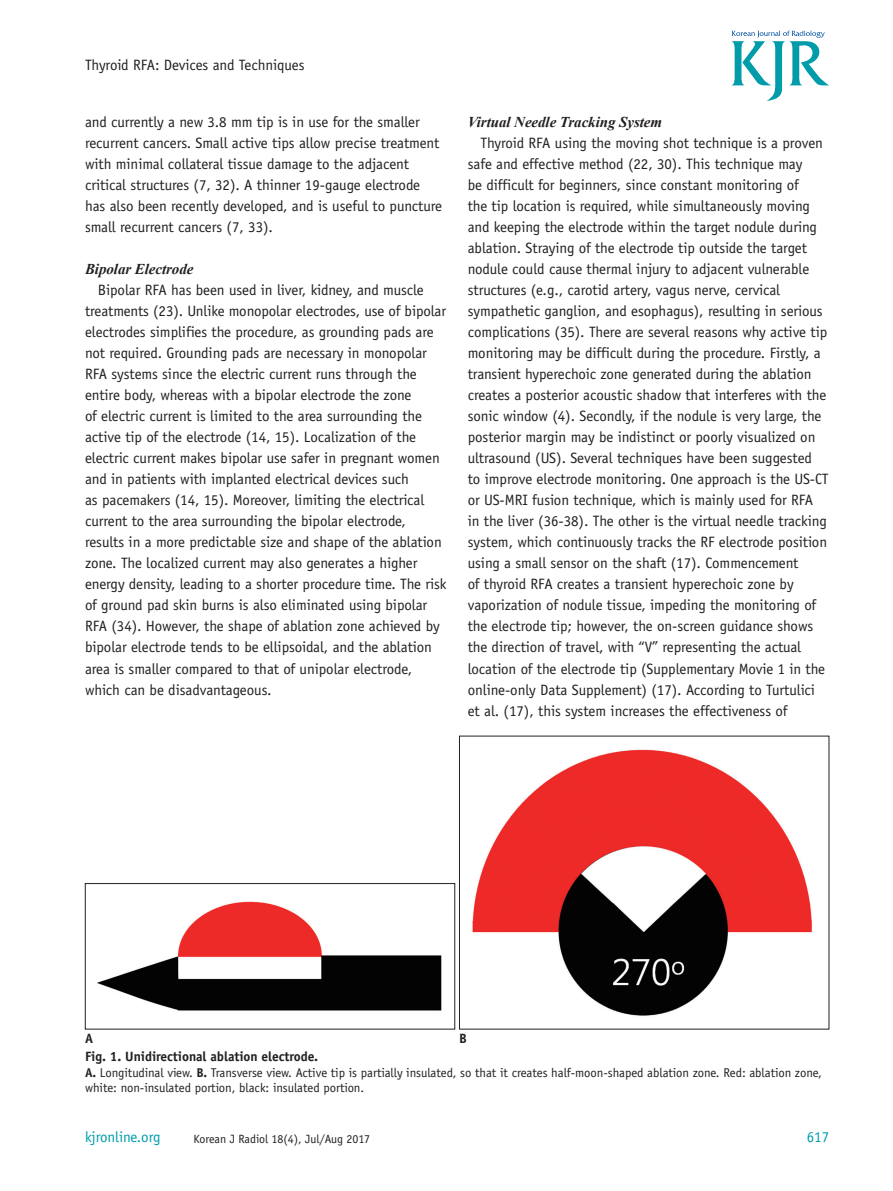
<style>
.page{position:relative;width:893px;height:1191px;background:#fff}
.page>*{position:absolute;margin:0;border:0;box-sizing:border-box;transform-origin:0 0}
.본문{font:15px/21px "Officina Sans Std";letter-spacing:-.005em;color:#231f20}
._1{font:italic 700 15px "Times New Roman";letter-spacing:-.005em;color:#231f20}
.t1{font:15px "Officina Sans Std";letter-spacing:-.005em;color:#009caa}
.그림제목{font:700 13.5px "Officina Sans Std";letter-spacing:-.005em;color:#231f20}
.그림제목1{font:12.75px/15.3px "Officina Sans Std";letter-spacing:-.005em;color:#231f20}
.t2{font:12px "Officina Sans Std";letter-spacing:-.005em;color:#231f20}
.s1{font-weight:700}
</style>
<div class="page">
<svg style="left:732px;top:31px;width:97px;height:70px"></svg>
<img style="left:97px;top:901px;width:345px;height:110px">
<div style="left:85px;top:883px;width:370px;height:146px;border:1px solid #231f20"></div>
<img style="left:472px;top:749px;width:340px;height:267px">
<p class="본문" style="left:85px;top:54px;width:221px">Thyroid RFA: Devices and Techniques</p>
<p class="본문" style="left:85px;top:112px;width:359px">and currently a new 3.8 mm tip is in use for the smaller recurrent cancers. Small active tips allow precise treatment with minimal collateral tissue damage to the adjacent critical structures (7, 32). A thinner 19-gauge electrode has also been recently developed, and is useful to puncture small recurrent cancers (7, 33).</p>
<p class="_1" style="left:85px;top:259px;width:110px">Bipolar Electrode</p>
<p class="본문" style="left:85px;top:280px;width:363px;text-indent:13px">Bipolar RFA has been used in liver, kidney, and muscle treatments (23). Unlike monopolar electrodes, use of bipolar electrodes simplifies the procedure, as grounding pads are not required. Grounding pads are necessary in monopolar RFA systems since the electric current runs through the entire body, whereas with a bipolar electrode the zone<br>of electric current is limited to the area surrounding the active tip of the electrode (14, 15). Localization of the electric current makes bipolar use safer in pregnant women and in patients with implanted electrical devices such<br>as pacemakers (14, 15). Moreover, limiting the electrical current to the area surrounding the bipolar electrode, results in a more predictable size and shape of the ablation zone. The localized current may also generates a higher energy density, leading to a shorter procedure time. The risk of ground pad skin burns is also eliminated using bipolar RFA (34). However, the shape of ablation zone achieved by bipolar electrode tends to be ellipsoidal, and the ablation area is smaller compared to that of unipolar electrode, which can be disadvantageous.</p>
<p class="_1" style="left:468px;top:112px;width:196px">Virtual Needle Tracking System</p>
<p class="본문" style="left:468px;top:133px;width:362px;text-indent:13px">Thyroid RFA using the moving shot technique is a proven safe and effective method (22, 30). This technique may<br>be difficult for beginners, since constant monitoring of<br>the tip location is required, while simultaneously moving and keeping the electrode within the target nodule during ablation. Straying of the electrode tip outside the target nodule could cause thermal injury to adjacent vulnerable structures (e.g., carotid artery, vagus nerve, cervical sympathetic ganglion, and esophagus), resulting in serious complications (35). There are several reasons why active tip monitoring may be difficult during the procedure. Firstly, a transient hyperechoic zone generated during the ablation creates a posterior acoustic shadow that interferes with the sonic window (4). Secondly, if the nodule is very large, the posterior margin may be indistinct or poorly visualized on ultrasound (US). Several techniques have been suggested<br>to improve electrode monitoring. One approach is the US-CT or US-MRI fusion technique, which is mainly used for RFA in the liver (36-38). The other is the virtual needle tracking system, which continuously tracks the RF electrode position using a small sensor on the shaft (17). Commencement<br>of thyroid RFA creates a transient hyperechoic zone by vaporization of nodule tissue, impeding the monitoring of the electrode tip; however, the on-screen guidance shows the direction of travel, with “V” representing the actual location of the electrode tip (Supplementary Movie 1 in the online-only Data Supplement) (17). According to Turtulici et al. (17), this system increases the effectiveness of</p>
<p class="그림제목" style="left:85px;top:1029px;width:10px">A</p>
<p class="그림제목" style="left:459px;top:1029px;width:9px">B</p>
<p class="그림제목" style="left:85px;top:1048px;width:234px">Fig. 1. Unidirectional ablation electrode.</p>
<p class="그림제목1" style="left:85px;top:1064px;width:738px"><span class="s1">A.</span> Longitudinal view. <span class="s1">B.</span> Transverse view. Active tip is partially insulated, so that it creates half-moon-shaped ablation zone. Red: ablation zone, white: non-insulated portion, black: insulated portion.</p>
<p class="t1" style="left:85px;top:1128px;width:77px">kjronline.org</p>
<p class="t2" style="left:194px;top:1132px;width:178px">Korean J Radiol 18(4), Jul/Aug 2017</p>
<p class="t1" style="left:807px;top:1128px;width:24px">617</p>
</div>
